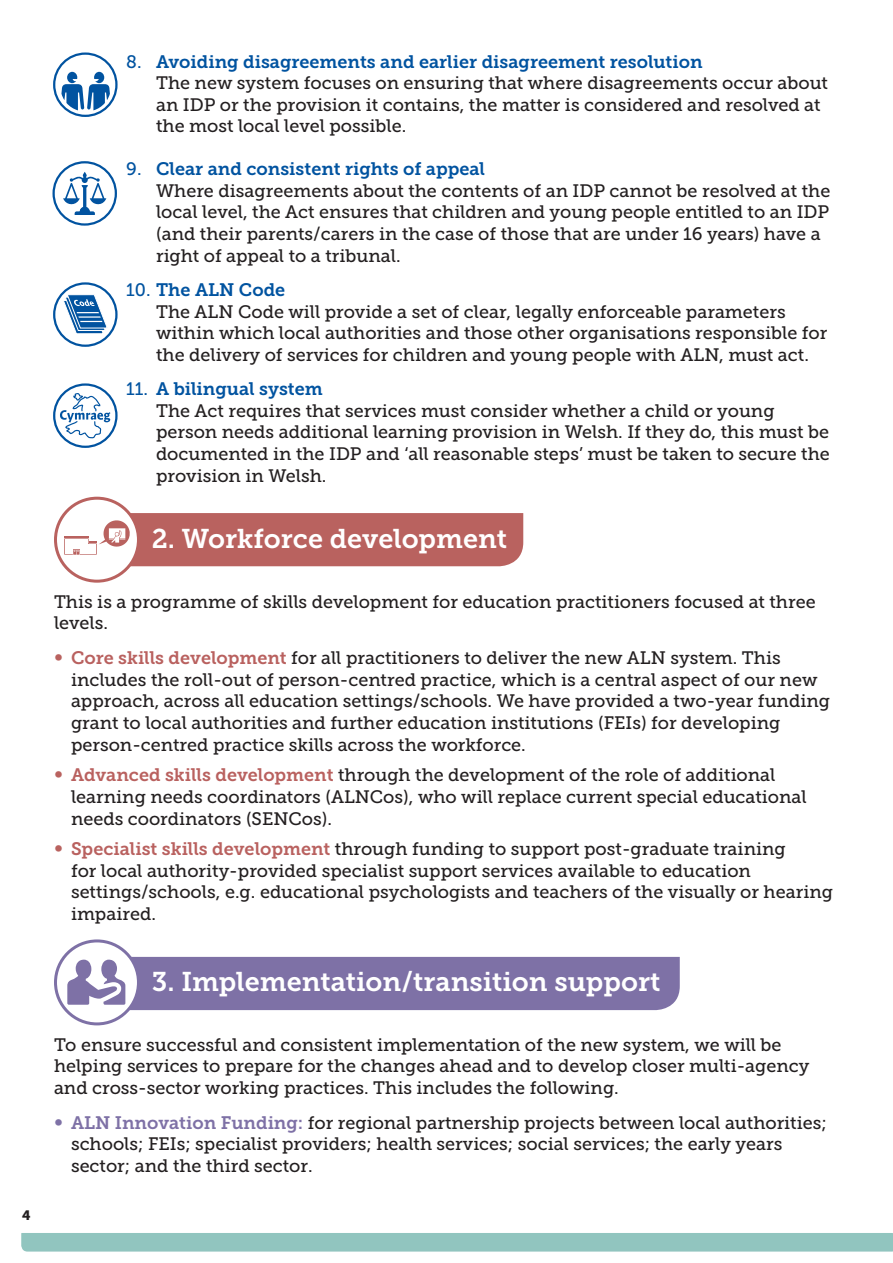
<style>
.page{position:relative;width:893px;height:1263px;background:#fff}
.page>*{position:absolute;margin:0;border:0;box-sizing:border-box;transform-origin:0 0}
.t1{font:27px "Museo Slab 700";color:#fff}
.t2{font:18px/21.6px "Museo Slab 500";color:#231f20}
.t3{font:18px "Museo Slab 700";color:#0153a0}
.t4{font:13.5px "Museo Slab 900";color:#231f20}
.s1{font-family:"Museo Slab 500"}
.s2{font-family:"Helvetica";font-weight:300;color:#b9625f}
.s3{font-family:"Museo Slab 700";color:#b9615f}
.s4{font-family:"Helvetica";font-weight:300;color:#7e71a6}
.s5{font-family:"Museo Slab 700";color:#7e71a6}
</style>
<div class="page">
<div style="left:54px;top:939px;width:86px;height:86px;border:3px solid #7e71a6;border-radius:50%"></div>
<svg style="left:67px;top:957px;width:613px;height:53px;background:#867aab"></svg>
<div style="left:21px;top:1233px;width:872px;height:18px;background:#91c5bf"></div>
<svg style="left:54px;top:54px;width:62px;height:62px"></svg>
<div style="left:53px;top:52px;width:65px;height:65px;border:2px solid #0153a0;border-radius:50%"></div>
<svg style="left:61px;top:72px;width:49px;height:38px"></svg>
<div style="left:54px;top:497px;width:86px;height:86px;border:3px solid #b9625f;border-radius:50%"></div>
<svg style="left:64px;top:513px;width:459px;height:53px;background:#c27774"></svg>
<svg style="left:54px;top:162px;width:62px;height:62px"></svg>
<div style="left:52px;top:161px;width:65px;height:65px;border:2px solid #0153a0;border-radius:50%"></div>
<svg style="left:63px;top:172px;width:43px;height:43px"></svg>
<svg style="left:54px;top:283px;width:62px;height:63px"></svg>
<div style="left:53px;top:282px;width:65px;height:65px;border:2px solid #0153a0;border-radius:50%"></div>
<div style="left:58px;top:287px;width:55px;height:55px;background:#fff;border-radius:50%"></div>
<svg style="left:62px;top:294px;width:46px;height:41px"></svg>
<svg style="left:54px;top:385px;width:62px;height:62px"></svg>
<div style="left:53px;top:383px;width:65px;height:65px;border:2px solid #0153a0;border-radius:50%"></div>
<svg style="left:60px;top:393px;width:50px;height:46px"></svg>
<p class="t4" style="left:22px;top:1207px;width:10px">4</p>
<p class="t3" style="left:126px;top:51px;width:578px"><span class="s1">8.</span> Avoiding disagreements and earlier disagreement resolution</p>
<p class="t2" style="left:156px;top:72px;width:673px">The new system focuses on ensuring that where disagreements occur about an IDP or the provision it contains, the matter is considered and resolved at the most local level possible.</p>
<p class="t3" style="left:126px;top:159px;width:360px"><span class="s1">9.</span> Clear and consistent rights of appeal</p>
<p class="t2" style="left:156px;top:180px;width:676px">Where disagreements about the contents of an IDP cannot be resolved at the local level, the Act ensures that children and young people entitled to an IDP (and their parents/carers in the case of those that are under 16 years) have a right of appeal to a tribunal.</p>
<p class="t3" style="left:126px;top:279px;width:160px"><span class="s1">10.</span> The ALN Code</p>
<p class="t2" style="left:156px;top:301px;width:673px">The ALN Code will provide a set of clear, legally enforceable parameters within which local authorities and those other organisations responsible for the delivery of services for children and young people with ALN, must act.</p>
<p class="t3" style="left:126px;top:379px;width:198px"><span class="s1">11.</span> A bilingual system</p>
<p class="t2" style="left:156px;top:400px;width:675px">The Act requires that services must consider whether a child or young person needs additional learning provision in Welsh. If they do, this must be documented in the IDP and ‘all reasonable steps’ must be taken to secure the provision in Welsh.</p>
<h1 class="t1" style="left:152px;top:523px;width:357px">2. Workforce development</h1>
<p class="t2" style="left:54px;top:591px;width:763px">This is a programme of skills development for education practitioners focused at three levels.</p>
<p class="t2" style="left:71px;top:647px;width:761px;text-indent:-17px"><span class="s2">•</span> <span class="s3">Core skills development</span> for all practitioners to deliver the new ALN system. This includes the roll-out of person-centred practice, which is a central aspect of our new approach, across all education settings/schools. We have provided a two-year funding grant to local authorities and further education institutions (FEIs) for developing person-centred practice skills across the workforce.</p>
<p class="t2" style="left:71px;top:764px;width:737px;text-indent:-17px"><span class="s2">•</span> <span class="s3">Advanced skills development</span> through the development of the role of additional learning needs coordinators (ALNCos), who will replace current special educational needs coordinators (SENCos).</p>
<p class="t2" style="left:71px;top:838px;width:763px;text-indent:-17px"><span class="s2">•</span> <span class="s3">Specialist skills development</span> through funding to support post-graduate training<br>for local authority-provided specialist support services available to education settings/schools, e.g. educational psychologists and teachers of the visually or hearing impaired.</p>
<h1 class="t1" style="left:152px;top:966px;width:510px">3. Implementation/transition support</h1>
<p class="t2" style="left:54px;top:1034px;width:757px">To ensure successful and consistent implementation of the new system, we will be helping services to prepare for the changes ahead and to develop closer multi-agency and cross-sector working practices. This includes the following.</p>
<p class="t2" style="left:71px;top:1111px;width:757px;text-indent:-17px"><span class="s4">•</span> <span class="s5">ALN Innovation Funding:</span> for regional partnership projects between local authorities; schools; FEIs; specialist providers; health services; social services; the early years sector; and the third sector.</p>
</div>
